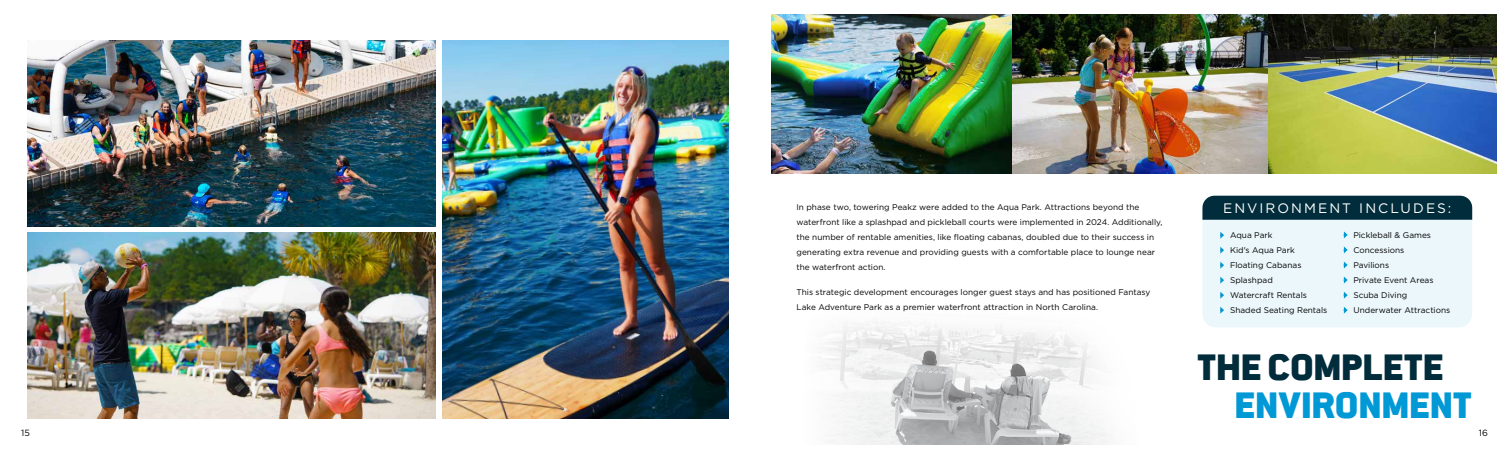
<style>
.page{position:relative;width:1512px;height:459px;background:#fff}
.page>*{position:absolute;margin:0;border:0;box-sizing:border-box;transform-origin:0 0}
.t1{font:40.5px "Conduit ITC Black";letter-spacing:.005em;color:#0099d6}
.t2{font:40.5px "Conduit ITC Black";letter-spacing:.01em;color:#002c3b}
.t3{font:13.73px "Gotham";letter-spacing:.15em;color:#fff}
.t4{font:9px "Gotham";color:#000}
.t5{font:8.25px/15px "Gotham";color:#000}
</style>
<div class="page">
<img style="left:819px;top:322px;width:290px;height:123px">
<img style="left:1012px;top:14px;width:485px;height:160px">
<img style="left:771px;top:14px;width:241px;height:160px">
<img style="left:27px;top:233px;width:408px;height:185px">
<img style="left:442px;top:40px;width:287px;height:378px">
<img style="left:27px;top:40px;width:408px;height:186px">
<div style="left:1202px;top:196px;width:270px;height:131px;background:#ebf7fb;border-radius:14px"></div>
<div style="left:1202px;top:196px;width:270px;height:24px;background:#002c3b"></div>
<svg style="left:1220px;top:232px;width:4px;height:7px"></svg>
<svg style="left:1344px;top:231px;width:4px;height:7px"></svg>
<svg style="left:1220px;top:247px;width:4px;height:7px"></svg>
<svg style="left:1344px;top:246px;width:4px;height:7px"></svg>
<svg style="left:1220px;top:262px;width:4px;height:7px"></svg>
<svg style="left:1344px;top:261px;width:4px;height:7px"></svg>
<svg style="left:1220px;top:277px;width:4px;height:7px"></svg>
<svg style="left:1344px;top:277px;width:4px;height:7px"></svg>
<svg style="left:1344px;top:292px;width:4px;height:7px"></svg>
<svg style="left:1344px;top:307px;width:4px;height:7px"></svg>
<svg style="left:1220px;top:292px;width:4px;height:7px"></svg>
<svg style="left:1220px;top:307px;width:4px;height:7px"></svg>
<p class="t5" style="left:796px;top:199px;width:368px">In phase two, towering Peakz were added to the Aqua Park. Attractions beyond the waterfront like a splashpad and pickleball courts were implemented in 2024. Additionally, the number of rentable amenities, like floating cabanas, doubled due to their success in generating extra revenue and providing guests with a comfortable place to lounge near the waterfront action.</p>
<p class="t5" style="left:796px;top:285px;width:356px">This strategic development encourages longer guest stays and has positioned Fantasy<br>Lake Adventure Park as a premier waterfront attraction in North Carolina.</p>
<h2 class="t3" style="left:1223px;top:199px;width:230px">ENVIRONMENT INCLUDES:</h2>
<p class="t5" style="left:1220px;top:227px;width:54px">• Aqua Park</p>
<p class="t5" style="left:1220px;top:242px;width:76px">• Kid's Aqua Park</p>
<p class="t5" style="left:1230px;top:257px;width:73px;text-indent:-10px">• Floating Cabanas<br>Splashpad</p>
<p class="t5" style="left:1220px;top:287px;width:89px">• Watercraft Rentals</p>
<p class="t5" style="left:1220px;top:302px;width:109px">• Shaded Seating Rentals</p>
<p class="t5" style="left:1343px;top:227px;width:89px">• Pickleball &amp; Games</p>
<p class="t5" style="left:1343px;top:242px;width:63px">• Concessions</p>
<p class="t5" style="left:1343px;top:257px;width:47px">• Pavilions</p>
<p class="t5" style="left:1343px;top:272px;width:92px">• Private Event Areas</p>
<p class="t5" style="left:1343px;top:287px;width:66px">• Scuba Diving</p>
<p class="t5" style="left:1343px;top:302px;width:109px">• Underwater Attractions</p>
<h1 class="t2" style="left:1198px;top:343px;width:247px">THE COMPLETE</h1>
<h1 class="t1" style="left:1235px;top:381px;width:238px">ENVIRONMENT</h1>
<p class="t4" style="left:21px;top:427px;width:10px">15</p>
<p class="t4" style="left:1479px;top:427px;width:11px">16</p>
</div>
